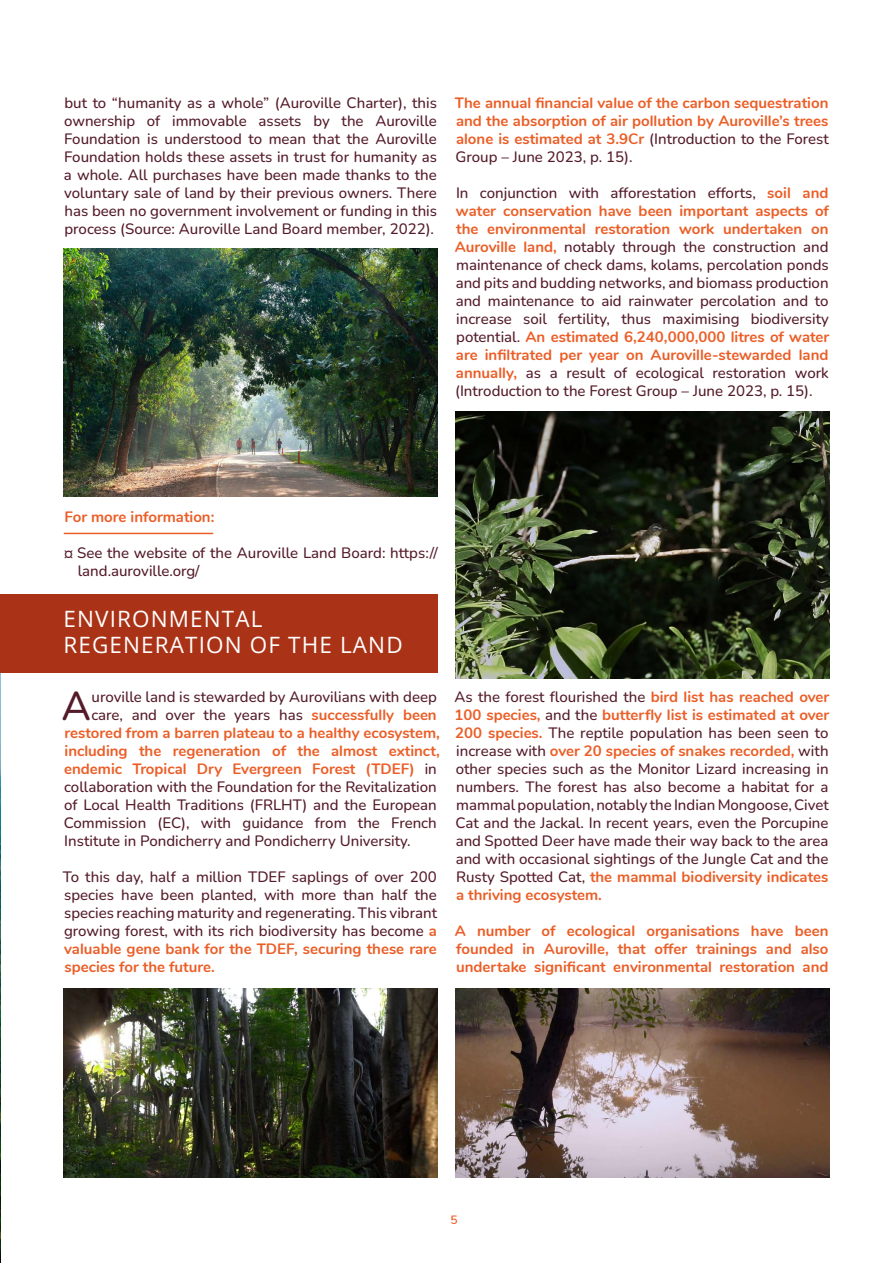
<style>
.page{position:relative;width:893px;height:1263px;background:#fff}
.page>*{position:absolute;margin:0;border:0;box-sizing:border-box;transform-origin:0 0}
.t1{font:500 40.35px "Nunito";color:#541b29}
.t2{font:22.5px/25.5px "Open Sans";letter-spacing:.05em;color:#fff}
.t3{font:500 15px/18px "Nunito";color:#541b29;text-align:justify}
.t4{font:700 15px/18px "Nunito";color:#eb5e27;text-align:justify}
.t5{font:600 12px "Nunito";color:#eb5e27}
.s1{font-weight:500;color:#541b29}
.s2{font-weight:700;color:#eb5e27}
</style>
<div class="page">
<img style="left:0;top:672px;width:1px;height:591px">
<div style="left:0;top:594px;width:437px;height:78px;background:#aa3317"></div>
<hr style="left:64px;top:533px;width:149px;height:1px;background:#eb5e27">
<img style="left:64px;top:248px;width:373px;height:249px">
<img style="left:455px;top:989px;width:374px;height:189px">
<img style="left:455px;top:411px;width:374px;height:267px">
<img style="left:64px;top:989px;width:373px;height:189px">
<p class="t3" style="left:64px;top:93px;width:375px">but to “humanity as a whole” (Auroville Charter), this ownership of immovable assets by the Auroville Foundation is understood to mean that the Auroville Foundation holds these assets in trust for humanity as a whole. All purchases have been made thanks to the voluntary sale of land by their previous owners. There has been no government involvement or funding in this process (Source: Auroville Land Board member, 2022).</p>
<p class="t4" style="left:455px;top:93px;width:375px">The annual financial value of the carbon sequestration and the absorption of air pollution by Auroville’s trees alone is estimated at 3.9Cr <span class="s1">(Introduction to the Forest Group – June 2023, p. 15).</span></p>
<p class="t3" style="left:455px;top:183px;width:376px">In conjunction with afforestation efforts, <span class="s2">soil and water conservation have been important aspects of the environmental restoration work undertaken on Auroville land,</span> notably through the construction and maintenance of check dams, kolams, percolation ponds and pits and budding networks, and biomass production and maintenance to aid rainwater percolation and to increase soil fertility, thus maximising biodiversity potential. <span class="s2">An estimated 6,240,000,000 litres of water are infiltrated per year on Auroville-stewarded land annually,</span> as a result of ecological restoration work (Introduction to the Forest Group – June 2023, p. 15).</p>
<p class="t4" style="left:64px;top:507px;width:152px">For more information:</p>
<p class="t3" style="left:78px;top:543px;width:361px;text-indent:-14px">¤ See the website of the Auroville Land Board: https:// land.auroville.org/</p>
<h2 class="t2" style="left:63px;top:606px;width:341px">ENVIRONMENTAL<br>REGENERATION OF THE LAND</h2>
<h1 class="t1" style="left:62px;top:678px;width:31px">A</h1>
<p class="t3" style="left:92px;top:687px;width:347px">uroville land is stewarded by Aurovilians with deep</p>
<p class="t3" style="left:91px;top:705px;width:347px">care, and over the years has <span class="s2">successfully been</span></p>
<p class="t4" style="left:65px;top:723px;width:377px">restored from a barren plateau to a healthy ecosystem,</p>
<p class="t4" style="left:65px;top:741px;width:377px">including the regeneration of the almost extinct,</p>
<p class="t4" style="left:64px;top:759px;width:374px">endemic Tropical Dry Evergreen Forest (TDEF) <span class="s1">in</span></p>
<p class="t3" style="left:64px;top:777px;width:374px">collaboration with the Foundation for the Revitalization</p>
<p class="t3" style="left:64px;top:795px;width:374px">of Local Health Traditions (FRLHT) and the European</p>
<p class="t3" style="left:64px;top:813px;width:374px">Commission (EC), with guidance from the French</p>
<p class="t3" style="left:64px;top:831px;width:348px">Institute in Pondicherry and Pondicherry University.</p>
<p class="t3" style="left:63px;top:867px;width:376px">To this day, half a million TDEF saplings of over 200 species have been planted, with more than half the species reaching maturity and regenerating. This vibrant growing forest, with its rich biodiversity has become <span class="s2">a valuable gene bank for the TDEF, securing these rare species for the future.</span></p>
<p class="t3" style="left:455px;top:687px;width:376px">As the forest flourished the <span class="s2">bird list has reached over 100 species,</span> and the <span class="s2">butterfly list is estimated at over 200 species.</span> The reptile population has been seen to increase with <span class="s2">over 20 species of snakes recorded,</span> with other species such as the Monitor Lizard increasing in numbers. The forest has also become a habitat for a mammal population, notably the Indian Mongoose, Civet Cat and the Jackal. In recent years, even the Porcupine and Spotted Deer have made their way back to the area and with occasional sightings of the Jungle Cat and the Rusty Spotted Cat, <span class="s2">the mammal biodiversity indicates a thriving ecosystem.</span></p>
<p class="t4" style="left:455px;top:921px;width:375px">A number of ecological organisations have been founded in Auroville, that offer trainings and also undertake significant environmental restoration and</p>
<p class="t5" style="left:451px;top:1211px;width:9px">5</p>
</div>
